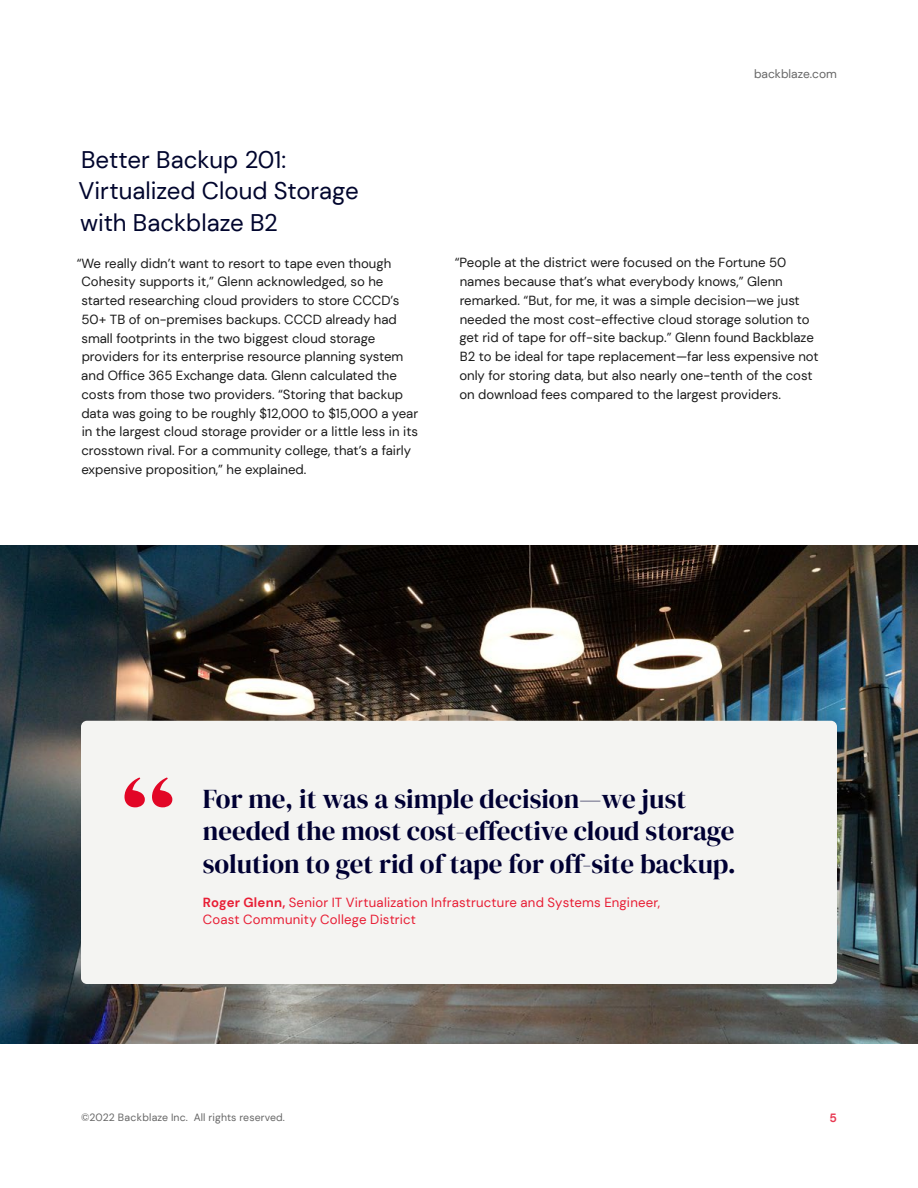
<style>
.page{position:relative;width:918px;height:1188px;background:#fff}
.page>*{position:absolute;margin:0;border:0;box-sizing:border-box;transform-origin:0 0}
.t1{font:27px/32.4px "DM Serif Display";color:#003}
.t2{font:24px/31.5px "DM Sans";color:#00052d}
.t3{font:13.2px/18.8px "DM Sans";color:#1a1a1a}
.t4{font:13.2px/16.5px "DM Sans";letter-spacing:.015em;color:#e81d34}
.t5{font:12px "DM Sans";color:#666}
.t6{font:700 12px "DM Sans";color:#e83851}
.t7{font:10.5px "DM Sans";letter-spacing:.01em;color:#666}
.s1{font-weight:700}
</style>
<div class="page">
<img style="left:0;top:545px;width:918px;height:499px">
<div style="left:81px;top:721px;width:756px;height:263px;background:#f4f4f2;border-radius:6px"></div>
<svg style="left:125px;top:777px;width:47px;height:30px"></svg>
<p class="t5" style="left:754px;top:66px;width:84px">backblaze.com</p>
<h2 class="t2" style="left:78px;top:144px;width:282px">Better Backup 201:<br>Virtualized Cloud Storage with Backblaze B2</h2>
<p class="t3" style="left:81px;top:254px;width:338px;text-indent:-5px">“We really didn’t want to resort to tape even though Cohesity supports it,” Glenn acknowledged, so he started researching cloud providers to store CCCD’s 50+ TB of on-premises backups. CCCD already had small footprints in the two biggest cloud storage providers for its enterprise resource planning system and Office 365 Exchange data. Glenn calculated the costs from those two providers. “Storing that backup data was going to be roughly $12,000 to $15,000 a year in the largest cloud storage provider or a little less in its crosstown rival. For a community college, that’s a fairly expensive proposition,” he explained.</p>
<p class="t3" style="left:459px;top:253px;width:361px;text-indent:-5px">“People at the district were focused on the Fortune 50 names because that’s what everybody knows,” Glenn remarked. “But, for me, it was a simple decision—we just needed the most cost-effective cloud storage solution to get rid of tape for off-site backup.” Glenn found Backblaze B2 to be ideal for tape replacement—far less expensive not only for storing data, but also nearly one-tenth of the cost on download fees compared to the largest providers.</p>
<h1 class="t1" style="left:203px;top:783px;width:535px">For me, it was a simple decision—we just needed the most cost-effective cloud storage solution to get rid of tape for off-site backup.</h1>
<p class="t4" style="left:203px;top:894px;width:459px"><span class="s1">Roger Glenn,</span> Senior IT Virtualization Infrastructure and Systems Engineer,<br>Coast Community College District</p>
<p class="t7" style="left:81px;top:1111px;width:205px">©2022 Backblaze Inc. All rights reserved.</p>
<p class="t6" style="left:830px;top:1110px;width:9px">5</p>
</div>
